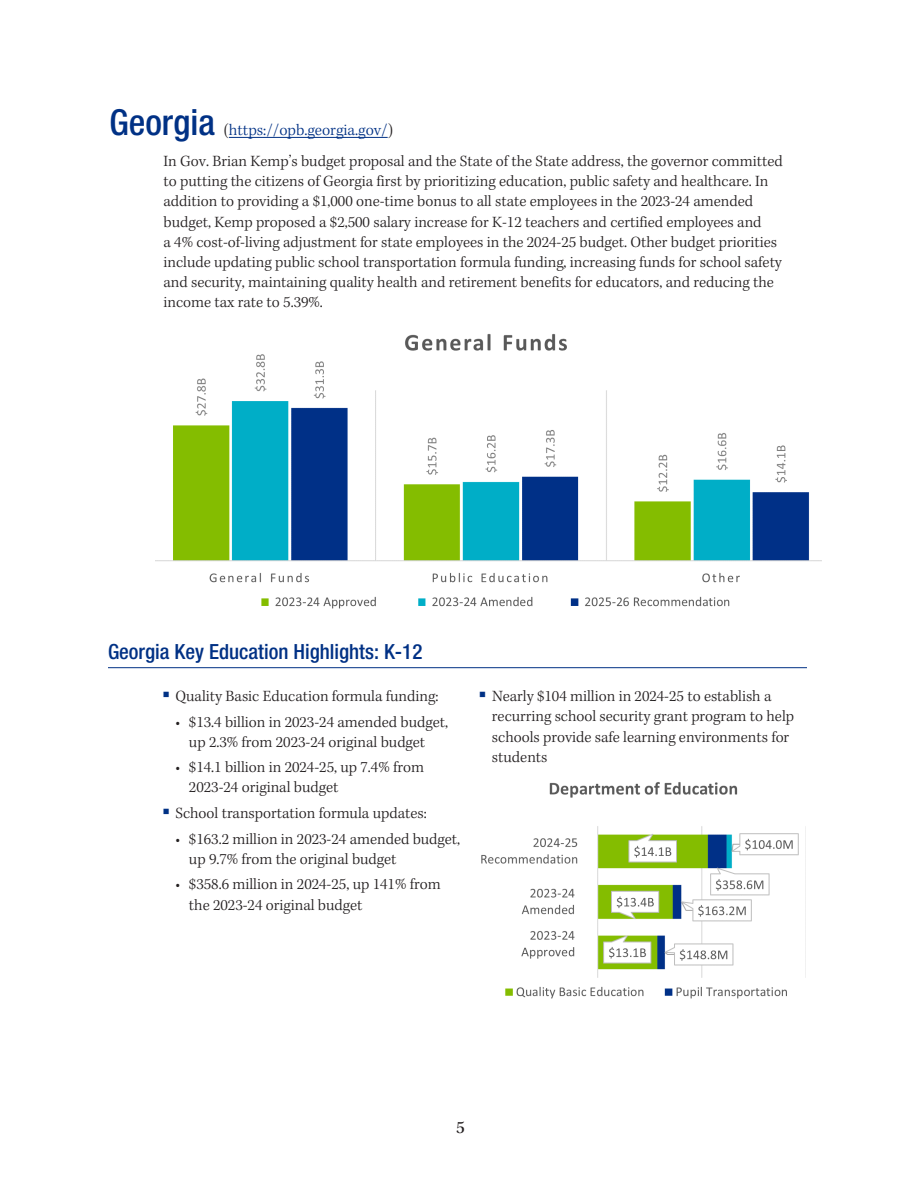
<style>
.page{position:relative;width:918px;height:1188px;background:#fff}
.page>*{position:absolute;margin:0;border:0;box-sizing:border-box;transform-origin:0 0}
.subheads{font:500 condensed 20.85px "Helvetica Neue LT Pro";color:#003185}
.t1{font:18px "Kepler Std";color:#231f20}
.t2{font:300 16.5px "Kepler Std";color:#003185}
.text{font:300 16.05px/20.1px "Kepler Std";color:#231f20}
.bullet2{font:300 16.05px/20.1px "Kepler Std";color:#231f20}
.bullet_1{font:300 16.05px/20.1px "Kepler Std";color:#231f20}
.s1{font-family:"Helvetica Neue LT Pro";font-weight:500;font-stretch:condensed;font-size:35.85px}
.s2{color:#231f20}
.s3{color:#003185}
</style>
<div class="page">
<hr style="left:229px;top:137px;width:159px;height:1px;background:#003185">
<img style="left:156px;top:334px;width:665px;height:275px">
<hr style="left:108px;top:667px;width:699px;height:1px;background:#003185">
<img style="left:482px;top:782px;width:324px;height:217px">
<p class="t2" style="left:110px;top:121px;width:285px"><span class="s1">Georgia</span> <span class="s2">(</span>https://opb.georgia.gov/<span class="s2">)</span></p>
<p class="text" style="left:164px;top:152px;width:621px">In Gov. Brian Kemp’s budget proposal and the State of the State address, the governor committed to putting the citizens of Georgia first by prioritizing education, public safety and healthcare. In addition to providing a $1,000 one-time bonus to all state employees in the 2023-24 amended budget, Kemp proposed a $2,500 salary increase for K-12 teachers and certified employees and<br>a 4% cost-of-living adjustment for state employees in the 2024-25 budget. Other budget priorities include updating public school transportation formula funding, increasing funds for school safety and security, maintaining quality health and retirement benefits for educators, and reducing the income tax rate to 5.39%.</p>
<p class="subheads" style="left:108px;top:639px;width:316px">Georgia Key Education Highlights: K-12</p>
<p class="bullet_1" style="left:162px;top:687px;width:278px"><span class="s3">▪</span> Quality Basic Education formula funding:</p>
<p class="bullet2" style="left:176px;top:712px;width:274px;text-align:center">• $13.4 billion in 2023-24 amended budget, up 2.3% from 2023-24 original budget</p>
<p class="bullet2" style="left:189px;top:758px;width:237px;text-indent:-13px">• $14.1 billion in 2024-25, up 7.4% from<br>2023-24 original budget</p>
<p class="bullet_1" style="left:162px;top:804px;width:266px"><span class="s3">▪</span> School transportation formula updates:</p>
<p class="bullet2" style="left:189px;top:829px;width:273px;text-indent:-13px">• $163.2 million in 2023-24 amended budget, up 9.7% from the original budget</p>
<p class="bullet2" style="left:189px;top:875px;width:253px;text-indent:-13px">• $358.6 million in 2024-25, up 141% from the 2023-24 original budget</p>
<p class="bullet_1" style="left:492px;top:687px;width:304px;text-indent:-13px"><span class="s3">▪</span> Nearly $104 million in 2024-25 to establish a recurring school security grant program to help schools provide safe learning environments for students</p>
<p class="t1" style="left:456px;top:1117px;width:10px">5</p>
</div>
